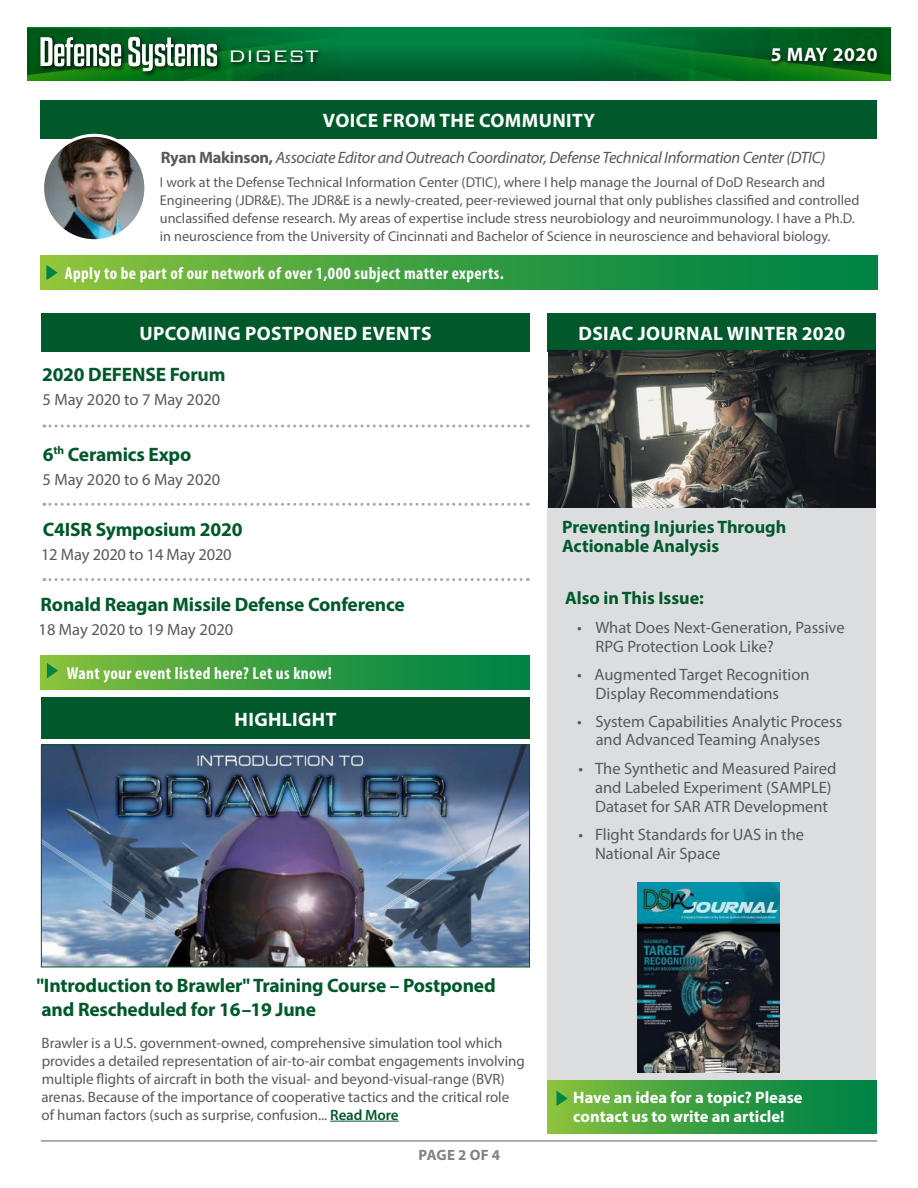
<style>
.page{position:relative;width:918px;height:1188px;background:#fff}
.page>*{position:absolute;margin:0;border:0;box-sizing:border-box;transform-origin:0 0}
.t1{font:300 22.35px "Bank Gothic BT";color:#fff}
.t2{font:700 19.5px/24px "Myriad Pro";letter-spacing:-.01em;color:#00592b}
.t3{font:700 19.5px "Myriad Pro";letter-spacing:.02em;color:#fff}
.t4{font:700 18px/18.8px "Myriad Pro";color:#005a2e}
.t5{font:700 18px "Myriad Pro";color:#00592b}
.t6{font:700 condensed 17.25px "Myriad Pro";letter-spacing:.025em;color:#fff}
.t7{font:16.5px/18.8px "Myriad Pro";color:#58595b}
.t8{font:italic 16.5px "Myriad Pro";letter-spacing:-.02em;color:#58595b}
.t9{font:700 16.5px/19.5px "Myriad Pro";color:#fff}
.t10{font:15px/18px "Myriad Pro";letter-spacing:-.005em;color:#58595b}
.t11{font:700 15px "Myriad Pro";letter-spacing:.005em;color:#808285}
.t12{font:14.25px/18px "Myriad Pro";color:#58595b}
.s1{font-weight:700;font-style:normal}
.s2{font-weight:600;color:#00592b}
</style>
<div class="page">
<div style="left:27px;top:27px;width:864px;height:54px;background:linear-gradient(to bottom,#008f4b,#00582a)"></div>
<svg style="left:540px;top:27px;width:351px;height:54px"></svg>
<div style="left:768px;top:46px;width:113px;height:22px;background:#000;opacity:.75"></div>
<svg style="left:27px;top:27px;width:353px;height:54px"></svg>
<div style="left:41px;top:655px;width:489px;height:34px;background:linear-gradient(to right,#83bf3c,#007d46)"></div>
<svg style="left:47px;top:663px;width:11px;height:15px"></svg>
<div style="left:547px;top:500px;width:329px;height:608px;background:#dcddde"></div>
<div style="left:40px;top:100px;width:838px;height:39px;background:#00592b"></div>
<img style="left:45px;top:135px;width:98px;height:103px">
<div style="left:41px;top:134px;width:106px;height:108px;border:3px solid #fff;border-radius:50%"></div>
<hr style="left:41px;top:1140px;width:836px;height:2px;background:#939598">
<div style="left:547px;top:313px;width:329px;height:39px;background:#00592b"></div>
<div style="left:41px;top:313px;width:489px;height:39px;background:#00592b"></div>
<div style="left:41px;top:698px;width:489px;height:41px;background:#00592b"></div>
<div style="left:547px;top:1080px;width:329px;height:54px;background:linear-gradient(to right,#85c03c,#007d46)"></div>
<svg style="left:557px;top:1091px;width:11px;height:15px"></svg>
<div style="left:40px;top:255px;width:838px;height:35px;background:linear-gradient(to right,#88c13c,#007d46)"></div>
<svg style="left:46px;top:265px;width:12px;height:15px"></svg>
<img style="left:548px;top:350px;width:327px;height:158px">
<img style="left:638px;top:882px;width:142px;height:190px">
<hr style="left:330px;top:1121px;width:69px;height:1px;background:#00592b">
<img style="left:43px;top:747px;width:485px;height:218px">
<div style="left:41px;top:745px;width:489px;height:222px;border:1px solid #00592b"></div>
<svg style="left:44px;top:425px;width:484px;height:3px"></svg>
<svg style="left:44px;top:503px;width:484px;height:3px"></svg>
<svg style="left:44px;top:578px;width:484px;height:3px"></svg>
<h1 class="t1" style="left:228px;top:43px;width:92px">DIGEST</h1>
<h2 class="t3" style="left:771px;top:42px;width:108px">5 MAY 2020</h2>
<p class="t3" style="left:323px;top:108px;width:274px">VOICE FROM THE COMMUNITY</p>
<p class="t8" style="left:161px;top:147px;width:666px"><span class="s1">Ryan Makinson,</span> Associate Editor and Outreach Coordinator, Defense Technical Information Center (DTIC)</p>
<p class="t12" style="left:160px;top:173px;width:701px">I work at the Defense Technical Information Center (DTIC), where I help manage the Journal of DoD Research and Engineering (JDR&amp;E). The JDR&amp;E is a newly-created, peer-reviewed journal that only publishes classified and controlled unclassified defense research. My areas of expertise include stress neurobiology and neuroimmunology. I have a Ph.D. in neuroscience from the University of Cincinnati and Bachelor of Science in neuroscience and behavioral biology.</p>
<p class="t6" style="left:65px;top:263px;width:440px">Apply to be part of our network of over 1,000 subject matter experts.</p>
<p class="t3" style="left:140px;top:320px;width:294px">UPCOMING POSTPONED EVENTS</p>
<p class="t2" style="left:42px;top:362px;width:185px">2020 DEFENSE Forum</p>
<p class="t7" style="left:42px;top:390px;width:179px">5 May 2020 to 7 May 2020</p>
<p class="t2" style="left:43px;top:442px;width:150px">6<sup>th</sup> Ceramics Expo</p>
<p class="t7" style="left:42px;top:470px;width:179px">5 May 2020 to 6 May 2020</p>
<p class="t2" style="left:43px;top:516px;width:201px">C4ISR Symposium 2020</p>
<p class="t7" style="left:41px;top:544px;width:192px">12 May 2020 to 14 May 2020</p>
<p class="t2" style="left:41px;top:592px;width:366px">Ronald Reagan Missile Defense Conference</p>
<p class="t7" style="left:39px;top:620px;width:196px">18 May 2020 to 19 May 2020</p>
<p class="t6" style="left:67px;top:662px;width:267px">Want your event listed here? Let us know!</p>
<p class="t3" style="left:235px;top:706px;width:103px">HIGHLIGHT</p>
<p class="t3" style="left:578px;top:320px;width:268px">DSIAC JOURNAL WINTER 2020</p>
<p class="t4" style="left:562px;top:517px;width:226px">Preventing Injuries Through<br>Actionable Analysis</p>
<p class="t5" style="left:565px;top:587px;width:140px">Also in This Issue:</p>
<p class="t7" style="left:596px;top:618px;width:250px;text-indent:-18px">• What Does Next-Generation, Passive<br>RPG Protection Look Like?</p>
<p class="t7" style="left:596px;top:665px;width:215px;text-indent:-18px">• Augmented Target Recognition<br>Display Recommendations</p>
<p class="t7" style="left:577px;top:712px;width:267px;text-align:center">• System Capabilities Analytic Process and Advanced Teaming Analyses</p>
<p class="t7" style="left:595px;top:759px;width:243px;text-indent:-16px">• The Synthetic and Measured Paired and Labeled Experiment (SAMPLE)<br>Dataset for SAR ATR Development</p>
<p class="t7" style="left:595px;top:825px;width:211px;text-indent:-16px">• Flight Standards for UAS in the<br>National Air Space</p>
<p class="t2" style="left:36px;top:973px;width:461px">"Introduction to Brawler" Training Course – Postponed and Rescheduled for 16–19 June</p>
<p class="t10" style="left:41px;top:1033px;width:485px">Brawler is a U.S. government-owned, comprehensive simulation tool which provides a detailed representation of air-to-air combat engagements involving multiple flights of aircraft in both the visual- and beyond-visual-range (BVR) arenas. Because of the importance of cooperative tactics and the critical role of human factors (such as surprise, confusion... <span class="s2">Read More</span></p>
<p class="t11" style="left:419px;top:1146px;width:83px">PAGE 2 OF 4</p>
<p class="t9" style="left:573px;top:1087px;width:231px">Have an idea for a topic? Please contact us to write an article!</p>
</div>
